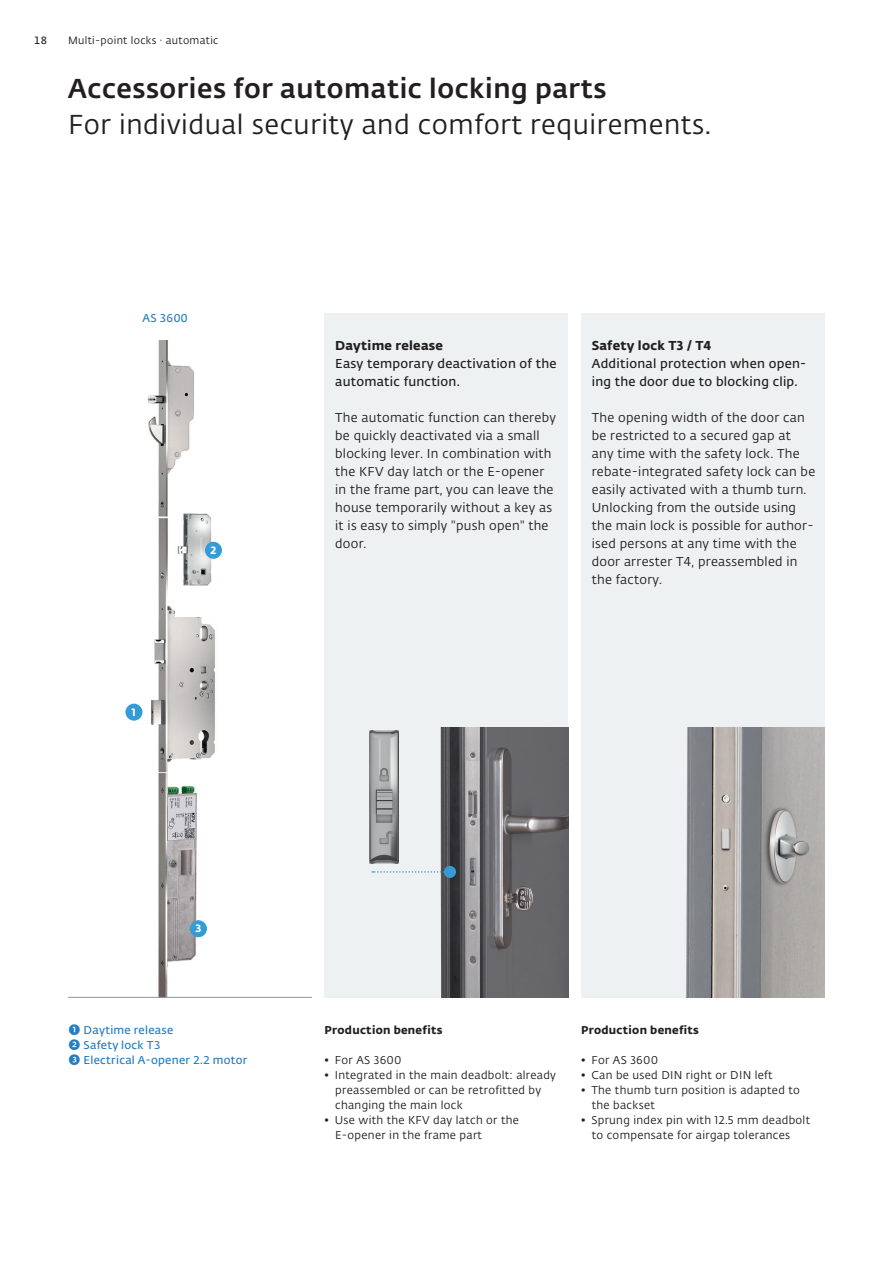
<style>
.page{position:relative;width:893px;height:1263px;background:#fff}
.page>*{position:absolute;margin:0;border:0;box-sizing:border-box;transform-origin:0 0}
.t1{font:27px "Fedra Sans Alt Pro";letter-spacing:.02em;color:#231f20}
.t2{font:500 27px "Fedra Sans Alt Pro";letter-spacing:.02em;color:#231f20}
.t3{font:12.75px/18px "Fedra Sans Alt Pro";letter-spacing:.02em;color:#231f20}
.t4{font:600 12.75px/18px "Fedra Sans Alt Pro";letter-spacing:.02em;color:#231f20}
.t5{font:700 12.75px "Fedra Sans Alt Pro";letter-spacing:.02em;color:#231f20}
.t6{font:11.25px/15px "Fedra Sans Alt Pro";letter-spacing:.025em;color:#231f20}
.t7{font:600 11.25px/15px "Fedra Sans Alt Pro";letter-spacing:.025em;color:#277dc1}
.t8{font:700 11.25px "Fedra Sans Alt Pro";letter-spacing:.025em;color:#231f20}
.t9{font:10.5px "Fedra Sans Alt Pro";letter-spacing:.03em;color:#231f20}
.t10{font:700 10.5px "Fedra Sans Alt Pro";color:#fff}
.t11{font:600 10.5px "Fedra Sans Alt Pro";color:#231f20}
.s1{font-size:15px}
</style>
<div class="page">
<div style="left:325px;top:313px;width:243px;height:685px;background:#edf1f1"></div>
<div style="left:581px;top:313px;width:244px;height:685px;background:#edf1f1"></div>
<img style="left:142px;top:340px;width:80px;height:657px">
<img style="left:175px;top:492px;width:47px;height:124px">
<img style="left:440px;top:728px;width:128px;height:270px">
<img style="left:686px;top:728px;width:139px;height:270px">
<img style="left:369px;top:731px;width:29px;height:132px">
<hr style="left:68px;top:997px;width:244px;height:1px;background:#939598">
<svg style="left:372px;top:871px;width:72px;height:2px"></svg>
<div style="left:444px;top:866px;width:12px;height:12px;background:#359bd6;border-radius:50%"></div>
<div style="left:190px;top:920px;width:17px;height:17px;background:#359bd6;border-radius:50%"></div>
<div style="left:205px;top:542px;width:17px;height:17px;background:#359bd6;border-radius:50%"></div>
<div style="left:125px;top:704px;width:17px;height:17px;background:#359bd6;border-radius:50%"></div>
<p class="t11" style="left:34px;top:32px;width:14px">18</p>
<p class="t9" style="left:68px;top:33px;width:152px">Multi-point locks · automatic</p>
<h1 class="t2" style="left:68px;top:68px;width:540px">Accessories for automatic locking parts</h1>
<h1 class="t1" style="left:68px;top:105px;width:644px">For individual security and comfort requirements.</h1>
<p class="t7" style="left:143px;top:310px;width:46px">AS 3600</p>
<p class="t10" style="left:132px;top:704px;width:6px">1</p>
<p class="t10" style="left:210px;top:542px;width:8px">2</p>
<p class="t5" style="left:335px;top:335px;width:109px">Daytime release</p>
<p class="t4" style="left:335px;top:353px;width:223px">Easy temporary deactivation of the automatic function.</p>
<p class="t3" style="left:335px;top:408px;width:222px">The automatic function can thereby be quickly deactivated via a small blocking lever. In combination with the KFV day latch or the E-opener in the frame part, you can leave the house temporarily without a key as it is easy to simply "push open" the door.</p>
<p class="t5" style="left:592px;top:335px;width:121px">Safety lock T3 / T4</p>
<p class="t4" style="left:592px;top:353px;width:216px">Additional protection when open&shy;ing the door due to blocking clip.</p>
<p class="t3" style="left:592px;top:408px;width:225px">The opening width of the door can be restricted to a secured gap at any time with the safety lock. The rebate-integrated safety lock can be easily activated with a thumb turn.<br>Unlocking from the outside using the main lock is possible for author&shy;ised persons at any time with the door arrester T4, preassembled in the factory.</p>
<p class="t10" style="left:195px;top:920px;width:8px">3</p>
<p class="t7" style="left:68px;top:1022px;width:181px"><span class="s1">➊</span> Daytime release<br><span class="s1">➋</span> Safety lock T3<br><span class="s1">➌</span> Electrical A-opener 2.2 motor</p>
<p class="t8" style="left:325px;top:1021px;width:119px">Production benefits</p>
<p class="t6" style="left:325px;top:1052px;width:79px">• For AS 3600</p>
<p class="t6" style="left:335px;top:1067px;width:222px;text-indent:-11px">• Integrated in the main deadbolt: already preassembled or can be retrofitted by changing the main lock</p>
<p class="t6" style="left:335px;top:1112px;width:185px;text-indent:-11px">• Use with the KFV day latch or the<br>E-opener in the frame part</p>
<p class="t8" style="left:581px;top:1021px;width:119px">Production benefits</p>
<p class="t6" style="left:581px;top:1052px;width:79px">• For AS 3600</p>
<p class="t6" style="left:581px;top:1067px;width:193px">• Can be used DIN right or DIN left</p>
<p class="t6" style="left:592px;top:1082px;width:210px;text-indent:-11px">• The thumb turn position is adapted to the backset</p>
<p class="t6" style="left:592px;top:1112px;width:220px;text-indent:-11px">• Sprung index pin with 12.5 mm deadbolt to compensate for airgap tolerances</p>
</div>
